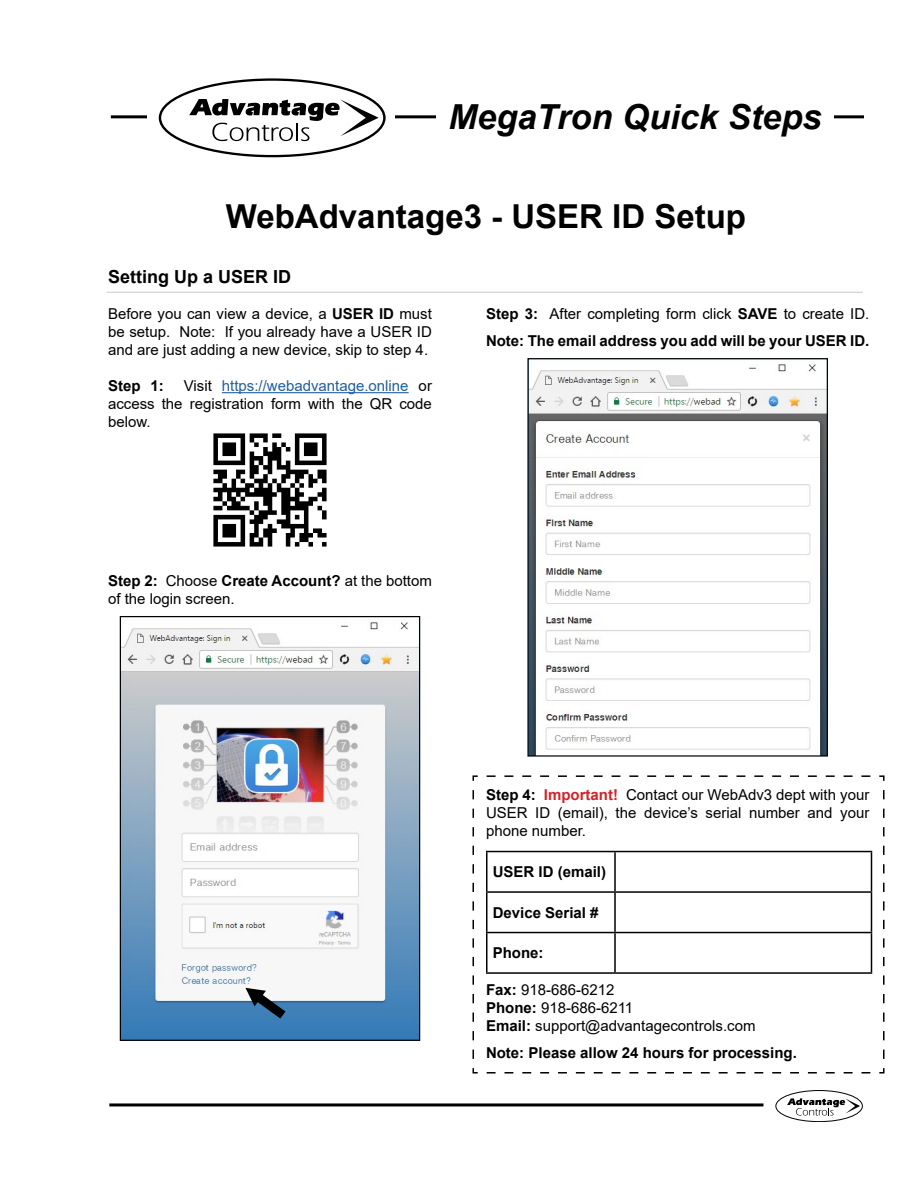
<style>
.page{position:relative;width:918px;height:1188px;background:#fff}
.page>*{position:absolute;margin:0;border:0;box-sizing:border-box;transform-origin:0 0}
.t1{font:italic 700 34.5px "Arial";color:#000}
.t2{font:700 33px "Arial";color:#000}
.t3{font:700 18px "Arial";color:#000}
.t4{font:15px/18px "Arial";color:#000;text-align:justify}
.t5{font:700 15px/27px "Arial";color:#000}
.s1{font-weight:700}
.s2{color:#215e9e}
.s3{font-weight:400}
.s4{font-weight:700;color:#d2232a}
</style>
<div class="page">
<hr style="left:111px;top:115px;width:753px;height:3px;background:#000">
<div style="left:436px;top:89px;width:398px;height:54px;background:#fff"></div>
<div style="left:147px;top:76px;width:247px;height:83px;background:#fff"></div>
<div style="left:159px;top:78px;width:227px;height:79px;border:2px solid #000;border-radius:50%"></div>
<svg style="left:189px;top:99px;width:190px;height:42px"></svg>
<hr style="left:109px;top:1103px;width:655px;height:3px;background:#000">
<div style="left:775px;top:1090px;width:88px;height:32px;border:1px solid #000;border-radius:50%"></div>
<svg style="left:787px;top:1098px;width:73px;height:18px"></svg>
<img style="left:529px;top:360px;width:297px;height:395px">
<div style="left:527px;top:358px;width:301px;height:399px;border:1px solid #000"></div>
<hr style="left:222px;top:392px;width:187px;height:1px;background:#215e9e">
<img style="left:213px;top:433px;width:114px;height:114px">
<img style="left:122px;top:622px;width:296px;height:417px">
<div style="left:120px;top:616px;width:300px;height:425px;border:1px solid #000"></div>
<svg style="left:245px;top:988px;width:44px;height:34px"></svg>
<hr style="left:107px;top:292px;width:756px;height:1px;background:#c7c8ca">
<svg style="left:472px;top:775px;width:413px;height:299px"></svg>
<h1 class="t1" style="left:448px;top:94px;width:375px">MegaTron Quick Steps</h1>
<h2 class="t2" style="left:226px;top:193px;width:522px">WebAdvantage3 - USER ID Setup</h2>
<p class="t3" style="left:108px;top:264px;width:185px">Setting Up a USER ID</p>
<p class="t4" style="left:108px;top:305px;width:325px">Before you can view a device, a <span class="s1">USER ID</span> must be setup. Note: If you already have a USER ID and are just adding a new device, skip to step 4.</p>
<p class="t5" style="left:108px;top:373px;width:57px">Step 1:</p>
<p class="t4" style="left:108px;top:377px;width:326px;text-indent:76px">Visit <span class="s2">https://webadvantage.online</span> or access the registration form with the QR code below.</p>
<p class="t5" style="left:486px;top:301px;width:385px">Step 3: <span class="s3">After completing form click</span> SAVE <span class="s3">to create ID.<br></span>Note: The email address you add will be your USER ID.</p>
<p class="t4" style="left:108px;top:572px;width:325px"><span class="s1">Step 2:</span> Choose <span class="s1">Create Account?</span> at the bottom of the login screen.</p>
<p class="t4" style="left:486px;top:785px;width:385px"><span class="s1">Step 4:</span> <span class="s4">Important!</span> Contact our WebAdv3 dept with your USER ID (email), the device’s serial number and your phone number.</p>
<p class="t5" style="left:493px;top:859px;width:115px">USER ID (email)</p>
<p class="t5" style="left:493px;top:899px;width:107px">Device Serial #</p>
<p class="t5" style="left:493px;top:940px;width:52px">Phone:</p>
<p class="t4" style="left:486px;top:980px;width:271px;text-align:left"><span class="s1">Fax:</span> 918-686-6212<br><span class="s1">Phone:</span> 918-686-6211<br><span class="s1">Email:</span> support@advantagecontrols.com</p>
<p class="t5" style="left:486px;top:1039px;width:312px">Note: Please allow 24 hours for processing.</p>
</div>
